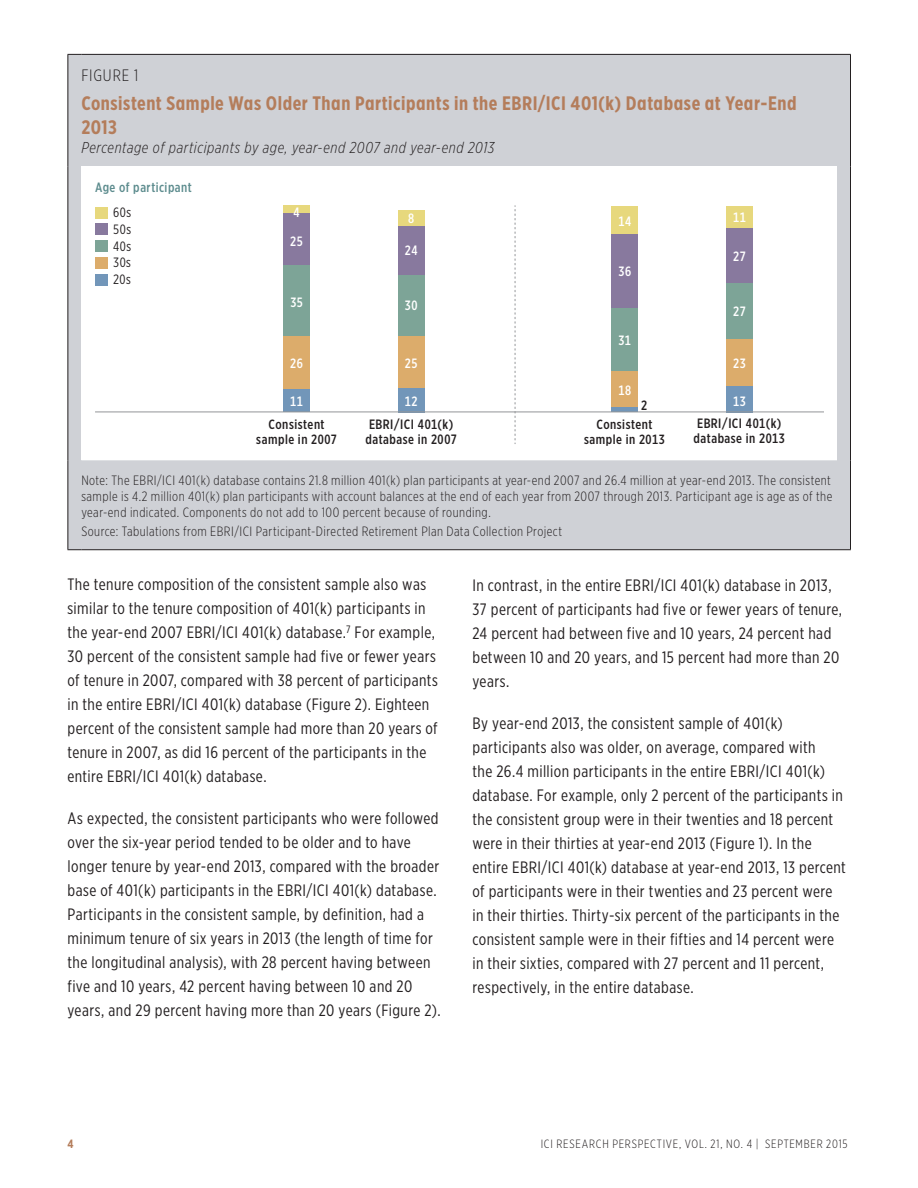
<style>
.page{position:relative;width:918px;height:1188px;background:#fff}
.page>*{position:absolute;margin:0;border:0;box-sizing:border-box;transform-origin:0 0}
.Figure_heading{font:700 19.5px/24px "Gotham X Narrow";letter-spacing:.03em;color:#b47d5b}
.Text_-_Gotham{font:16.5px/24px "Gotham X Narrow";letter-spacing:.025em;color:#231f20}
.Figure_number{font:300 16.5px "Gotham X Narrow";letter-spacing:.05em;color:#231f20}
.Figure_heading_secon{font:italic 300 15.75px "Gotham X Narrow";letter-spacing:.04em;color:#231f20}
.figure_footnote_no_i{font:300 13.5px/16.2px "Gotham X Narrow";letter-spacing:.035em;color:#231f20;text-align:justify}
.Figure_footnote{font:300 13.5px "Gotham X Narrow";letter-spacing:.03em;color:#231f20}
.t1{font:500 13.5px/15px "Gotham X Narrow";letter-spacing:.035em;color:#231f20}
.t2{font:500 13.5px "Gotham X Narrow";letter-spacing:.035em;color:#fff}
.t3{font:500 13.5px "Gotham X Narrow";letter-spacing:.035em;color:#5d8c8e}
.t4{font:13.5px/16.8px "Gotham X Narrow";letter-spacing:.04em;color:#231f20;text-align:justify}
.t5{font:500 13.35px/14.9px "Gotham X Narrow";letter-spacing:.04em;color:#231f20;text-align:center}
.t6{font:300 12px "Gotham X Narrow";letter-spacing:.065em;color:#231f20}
.t7{font:700 12px "Gotham X Narrow";color:#b47d5b}
</style>
<div class="page">
<div style="left:69px;top:55px;width:781px;height:494px;background:#cfd1d6"></div>
<div style="left:81px;top:54px;width:756px;height:113px;background:#cfd1d6"></div>
<div style="left:81px;top:167px;width:756px;height:293px;background:#fff"></div>
<svg style="left:837px;top:54px;width:14px;height:1px"></svg>
<svg style="left:68px;top:54px;width:13px;height:1px"></svg>
<hr style="left:81px;top:54px;width:756px;height:1px;background:#231f20">
<hr style="left:68px;top:55px;width:1px;height:112px;background:#231f20">
<hr style="left:68px;top:167px;width:1px;height:293px;background:#231f20">
<hr style="left:68px;top:460px;width:1px;height:89px;background:#231f20">
<hr style="left:850px;top:55px;width:1px;height:112px;background:#231f20">
<hr style="left:850px;top:167px;width:1px;height:293px;background:#231f20">
<hr style="left:850px;top:460px;width:1px;height:89px;background:#231f20">
<svg style="left:68px;top:549px;width:13px;height:1px"></svg>
<hr style="left:81px;top:549px;width:756px;height:1px;background:#231f20">
<svg style="left:837px;top:549px;width:14px;height:1px"></svg>
<div style="left:283px;top:206px;width:27px;height:8px;background:#e7d87d"></div>
<div style="left:398px;top:210px;width:27px;height:17px;background:#e7d87d"></div>
<div style="left:611px;top:206px;width:27px;height:28px;background:#e7d87d"></div>
<div style="left:726px;top:206px;width:27px;height:23px;background:#e7d87d"></div>
<div style="left:283px;top:214px;width:27px;height:51px;background:#88799e"></div>
<div style="left:398px;top:227px;width:27px;height:49px;background:#88799e"></div>
<div style="left:611px;top:234px;width:27px;height:74px;background:#88799e"></div>
<div style="left:726px;top:229px;width:27px;height:55px;background:#88799e"></div>
<div style="left:283px;top:265px;width:27px;height:71px;background:#7da497"></div>
<div style="left:398px;top:276px;width:27px;height:61px;background:#7da497"></div>
<div style="left:611px;top:308px;width:27px;height:63px;background:#7da497"></div>
<div style="left:726px;top:284px;width:27px;height:55px;background:#7da497"></div>
<div style="left:283px;top:336px;width:27px;height:54px;background:#dcac6b"></div>
<div style="left:398px;top:337px;width:27px;height:51px;background:#dcac6b"></div>
<div style="left:611px;top:371px;width:27px;height:37px;background:#dcac6b"></div>
<div style="left:726px;top:339px;width:27px;height:47px;background:#dcac6b"></div>
<div style="left:283px;top:390px;width:27px;height:22px;background:#7296b9"></div>
<div style="left:398px;top:388px;width:27px;height:24px;background:#7296b9"></div>
<svg style="left:611px;top:408px;width:27px;height:4px"></svg>
<div style="left:726px;top:386px;width:27px;height:26px;background:#7296b9"></div>
<hr style="left:95px;top:412px;width:729px;height:1px;background:#939598">
<svg style="left:515px;top:206px;width:1px;height:238px"></svg>
<div style="left:95px;top:240px;width:13px;height:12px;background:#7da497"></div>
<div style="left:95px;top:257px;width:13px;height:12px;background:#dcac6b"></div>
<div style="left:95px;top:224px;width:13px;height:11px;background:#88799e"></div>
<div style="left:95px;top:207px;width:13px;height:12px;background:#e7d87d"></div>
<div style="left:95px;top:274px;width:13px;height:12px;background:#7296b9"></div>
<p class="Figure_number" style="left:81px;top:66px;width:58px">FIGURE 1</p>
<p class="Figure_heading" style="left:81px;top:91px;width:717px">Consistent Sample Was Older Than Participants in the EBRI/ICI 401(k) Database at Year-End<br>2013</p>
<p class="Figure_heading_secon" style="left:81px;top:138px;width:414px">Percentage of participants by age, year-end 2007 and year-end 2013</p>
<p class="t3" style="left:95px;top:179px;width:98px">Age of participant</p>
<p class="t4" style="left:113px;top:204px;width:20px">60s 50s 40s 30s 20s</p>
<p class="t2" style="left:294px;top:204px;width:8px">4</p>
<p class="t2" style="left:408px;top:210px;width:8px">8</p>
<p class="t2" style="left:619px;top:213px;width:14px">14</p>
<p class="t2" style="left:733px;top:209px;width:14px">11</p>
<p class="t2" style="left:290px;top:233px;width:14px">25</p>
<p class="t2" style="left:405px;top:242px;width:14px">24</p>
<p class="t2" style="left:733px;top:248px;width:14px">27</p>
<p class="t2" style="left:618px;top:263px;width:14px">36</p>
<p class="t2" style="left:290px;top:294px;width:14px">35</p>
<p class="t2" style="left:405px;top:297px;width:14px">30</p>
<p class="t2" style="left:733px;top:303px;width:14px">27</p>
<p class="t2" style="left:290px;top:355px;width:14px">26</p>
<p class="t2" style="left:290px;top:393px;width:14px">11</p>
<p class="t2" style="left:405px;top:355px;width:14px">25</p>
<p class="t2" style="left:405px;top:393px;width:14px">12</p>
<p class="t2" style="left:619px;top:332px;width:14px">31</p>
<p class="t2" style="left:618px;top:382px;width:14px">18</p>
<p class="t1" style="left:641px;top:398px;width:8px">2</p>
<p class="t2" style="left:733px;top:355px;width:14px">23</p>
<p class="t2" style="left:733px;top:393px;width:14px">13</p>
<p class="t5" style="left:256px;top:416px;width:82px">Consistent sample in 2007</p>
<p class="t1" style="left:366px;top:416px;width:93px">EBRI/ICI 401(k) database in 2007</p>
<p class="t5" style="left:584px;top:416px;width:82px">Consistent sample in 2013</p>
<p class="t1" style="left:694px;top:416px;width:93px">EBRI/ICI 401(k) database in 2013</p>
<p class="figure_footnote_no_i" style="left:81px;top:472px;width:752px">Note: The EBRI/ICI 401(k) database contains 21.8 million 401(k) plan participants at year-end 2007 and 26.4 million at year-end 2013. The consistent sample is 4.2 million 401(k) plan participants with account balances at the end of each year from 2007 through 2013. Participant age is age as of the year-end indicated. Components do not add to 100 percent because of rounding.</p>
<p class="Figure_footnote" style="left:81px;top:524px;width:482px">Source: Tabulations from EBRI/ICI Participant-Directed Retirement Plan Data Collection Project</p>
<p class="Text_-_Gotham" style="left:68px;top:572px;width:372px">The tenure composition of the consistent sample also was similar to the tenure composition of 401(k) participants in the year-end 2007 EBRI/ICI 401(k) database.<sup>7</sup> For example, 30 percent of the consistent sample had five or fewer years of tenure in 2007, compared with 38 percent of participants in the entire EBRI/ICI 401(k) database (Figure 2). Eighteen percent of the consistent sample had more than 20 years of tenure in 2007, as did 16 percent of the participants in the entire EBRI/ICI 401(k) database.</p>
<p class="Text_-_Gotham" style="left:68px;top:806px;width:375px">As expected, the consistent participants who were followed over the six-year period tended to be older and to have longer tenure by year-end 2013, compared with the broader base of 401(k) participants in the EBRI/ICI 401(k) database.<br>Participants in the consistent sample, by definition, had a minimum tenure of six years in 2013 (the length of time for the longitudinal analysis), with 28 percent having between five and 10 years, 42 percent having between 10 and 20 years, and 29 percent having more than 20 years (Figure 2).</p>
<p class="Text_-_Gotham" style="left:472px;top:573px;width:371px">In contrast, in the entire EBRI/ICI 401(k) database in 2013, 37 percent of participants had five or fewer years of tenure, 24 percent had between five and 10 years, 24 percent had between 10 and 20 years, and 15 percent had more than 20 years.</p>
<p class="Text_-_Gotham" style="left:472px;top:711px;width:375px">By year-end 2013, the consistent sample of 401(k) participants also was older, on average, compared with<br>the 26.4 million participants in the entire EBRI/ICI 401(k) database. For example, only 2 percent of the participants in the consistent group were in their twenties and 18 percent were in their thirties at year-end 2013 (Figure 1). In the entire EBRI/ICI 401(k) database at year-end 2013, 13 percent of participants were in their twenties and 23 percent were in their thirties. Thirty-six percent of the participants in the consistent sample were in their fifties and 14 percent were in their sixties, compared with 27 percent and 11 percent, respectively, in the entire database.</p>
<p class="t7" style="left:68px;top:1136px;width:8px">4</p>
<p class="t6" style="left:541px;top:1136px;width:308px">ICI RESEARCH PERSPECTIVE, VOL. 21, NO. 4 | SEPTEMBER 2015</p>
</div>
